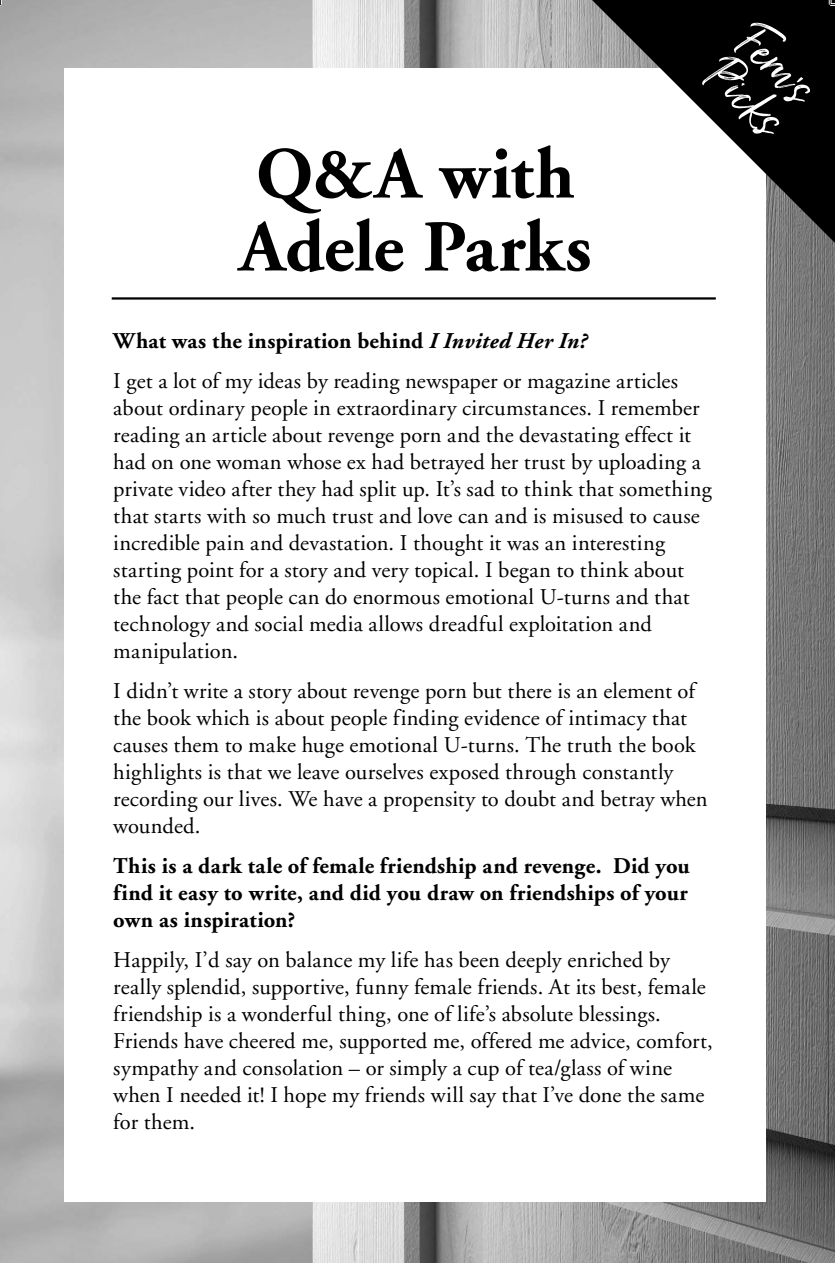
<style>
.page{position:relative;width:835px;height:1263px;background:#fff}
.page>*{position:absolute;margin:0;border:0;box-sizing:border-box;transform-origin:0 0}
.t1{font:700 72.9px/72.9px "Adobe Garamond";color:#000}
.t2{font:65.7px "Just Lovely";color:#fff}
.t3{font:22.5px/27px "Adobe Garamond";letter-spacing:.01em;color:#000}
.t4{font:700 22.5px/27px "Adobe Garamond";letter-spacing:.01em;color:#000;text-align:justify}
.s1{font-weight:700}
.s2{font-weight:700;font-style:italic}
</style>
<div class="page">
<img style="left:0;top:0;width:835px;height:1263px">
<div style="left:64px;top:68px;width:702px;height:1133px;background:#fff"></div>
<hr style="left:112px;top:297px;width:603px;height:3px;background:#000">
<svg style="left:564px;top:0;width:271px;height:270px"></svg>
<svg style="left:0;top:0;width:2px;height:6px"></svg>
<svg style="left:828px;top:0;width:7px;height:6px"></svg>
<h1 class="t1" style="left:239px;top:137px;width:354px">Q&amp;A with<br>Adele Parks</h1>
<h2 class="t2" style="left:776px;top:6px;width:86px;rotate:45deg">Fern’s</h2>
<h2 class="t2" style="left:743px;top:37px;width:89px;rotate:45deg">Picks</h2>
<p class="t3" style="left:113px;top:321px;width:566px;line-height:39.8px"><span class="s1">What was the inspiration behind</span> <span class="s2">I Invited Her In?<br></span>I get a lot of my ideas by reading newspaper or magazine articles</p>
<p class="t3" style="left:113px;top:394px;width:600px">about ordinary people in extraordinary circumstances. I remember reading an article about revenge porn and the devastating effect it had on one woman whose ex had betrayed her trust by uploading a private video after they had split up. It’s sad to think that something that starts with so much trust and love can and is misused to cause incredible pain and devastation. I thought it was an interesting starting point for a story and very topical. I began to think about the fact that people can do enormous emotional U-turns and that technology and social media allows dreadful exploitation and manipulation.</p>
<p class="t3" style="left:113px;top:677px;width:596px">I didn’t write a story about revenge porn but there is an element of the book which is about people finding evidence of intimacy that causes them to make huge emotional U-turns. The truth the book highlights is that we leave ourselves exposed through constantly recording our lives. We have a propensity to doubt and betray when wounded.</p>
<p class="t4" style="left:113px;top:852px;width:578px">This is a dark tale of female friendship and revenge. Did you find it easy to write, and did you draw on friendships of your own as inspiration?</p>
<p class="t3" style="left:113px;top:946px;width:601px">Happily, I’d say on balance my life has been deeply enriched by really splendid, supportive, funny female friends. At its best, female friendship is a wonderful thing, one of life’s absolute blessings.<br>Friends have cheered me, supported me, offered me advice, comfort, sympathy and consolation – or simply a cup of tea/glass of wine when I needed it! I hope my friends will say that I’ve done the same for them.</p>
</div>
